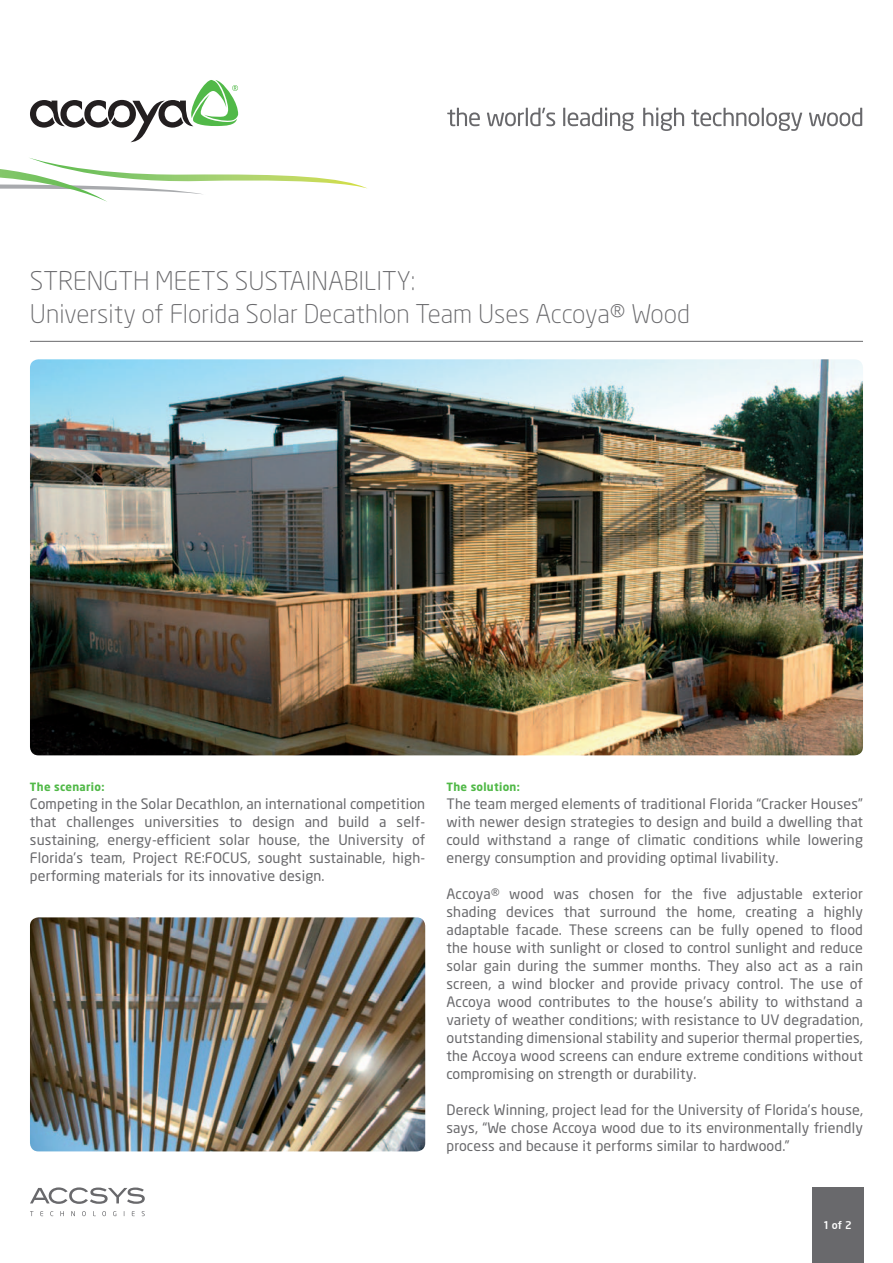
<style>
.page{position:relative;width:893px;height:1263px;background:#fff}
.page>*{position:absolute;margin:0;border:0;box-sizing:border-box;transform-origin:0 0}
.t1{font:300 25.5px/33px "Neo Sans";color:#69696c}
.t2{font:14.25px/18px "Neo Sans";letter-spacing:.01em;color:#69696c;text-align:justify}
.t3{font:700 11.25px "Neo Sans";letter-spacing:.025em;color:#51b948}
.t4{font:500 10.5px "Neo Sans";color:#fff}
</style>
<div class="page">
<img style="left:30px;top:359px;width:833px;height:396px">
<img style="left:30px;top:917px;width:395px;height:234px">
<hr style="left:30px;top:341px;width:833px;height:1px;background:#69696c">
<svg style="left:0;top:158px;width:367px;height:44px"></svg>
<svg style="left:30px;top:80px;width:208px;height:62px"></svg>
<svg style="left:447px;top:108px;width:187px;height:23px"></svg>
<svg style="left:643px;top:108px;width:219px;height:23px"></svg>
<div style="left:812px;top:1187px;width:51px;height:76px;background:#69696c"></div>
<svg style="left:30px;top:1187px;width:115px;height:29px"></svg>
<h1 class="t1" style="left:30px;top:264px;width:662px">STRENGTH MEETS SUSTAINABILITY:<br>University of Florida Solar Decathlon Team Uses Accoya® Wood</h1>
<p class="t3" style="left:30px;top:780px;width:76px">The scenario:</p>
<p class="t2" style="left:30px;top:795px;width:397px">Competing in the Solar Decathlon, an international competition that challenges universities to design and build a self&shy;sustaining, energy-efficient solar house, the University of Florida’s team, Project RE:FOCUS, sought sustainable, high&shy;performing materials for its innovative design.</p>
<p class="t3" style="left:446px;top:780px;width:75px">The solution:</p>
<p class="t2" style="left:446px;top:795px;width:418px">The team merged elements of traditional Florida “Cracker Houses” with newer design strategies to design and build a dwelling that could withstand a range of climatic conditions while lowering energy consumption and providing optimal livability.</p>
<p class="t2" style="left:446px;top:885px;width:418px">Accoya® wood was chosen for the five adjustable exterior shading devices that surround the home, creating a highly adaptable facade. These screens can be fully opened to flood the house with sunlight or closed to control sunlight and reduce solar gain during the summer months. They also act as a rain screen, a wind blocker and provide privacy control. The use of Accoya wood contributes to the house’s ability to withstand a variety of weather conditions; with resistance to UV degradation, outstanding dimensional stability and superior thermal properties, the Accoya wood screens can endure extreme conditions without compromising on strength or durability.</p>
<p class="t2" style="left:446px;top:1101px;width:418px">Dereck Winning, project lead for the University of Florida’s house, says, “We chose Accoya wood due to its environmentally friendly process and because it performs similar to hardwood.”</p>
<p class="t4" style="left:823px;top:1219px;width:30px">1 of 2</p>
</div>
